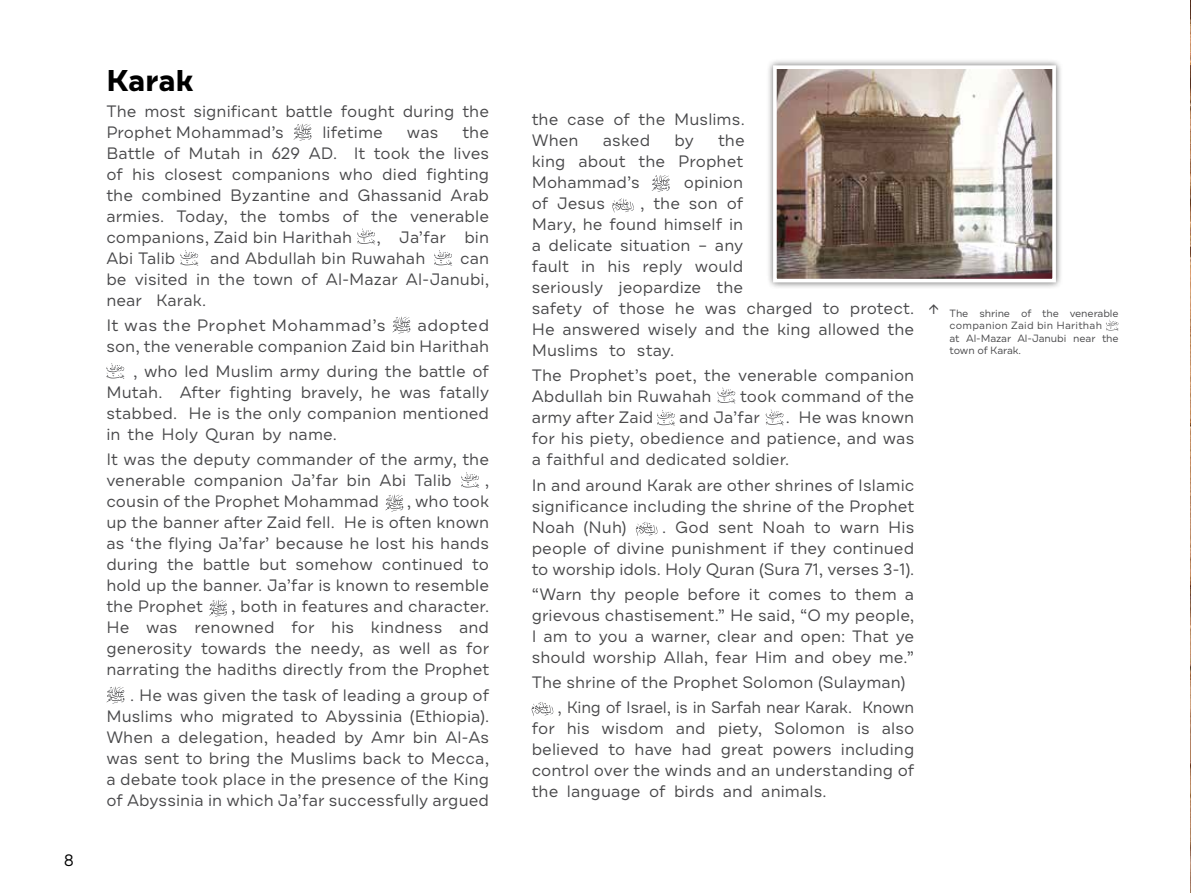
<style>
.page{position:relative;width:1191px;height:893px;background:#fff}
.page>*{position:absolute;margin:0;border:0;box-sizing:border-box;transform-origin:0 0}
.t1{font:700 30px "Draft B";color:#000}
.t2{font:16.5px/21px "Draft B";letter-spacing:.005em;color:#48484a;text-align:justify}
.t3{font:16.5px "Draft B";letter-spacing:.025em;color:#48484a}
.t4{font:16.5px "Draft B";color:#000}
.t5{font:10.5px/12.6px "Draft B";letter-spacing:-.01em;color:#48484a}
</style>
<div class="page">
<img style="left:1190px;top:0;width:1px;height:893px">
<div style="left:766px;top:59px;width:296px;height:231px;background:#000;opacity:.6"></div>
<img style="left:778px;top:70px;width:273px;height:207px">
<div style="left:773px;top:65px;width:283px;height:217px;border:4px solid #fff"></div>
<svg style="left:293px;top:124px;width:18px;height:17px"></svg>
<svg style="left:392px;top:316px;width:18px;height:18px"></svg>
<svg style="left:385px;top:494px;width:18px;height:17px"></svg>
<svg style="left:209px;top:600px;width:18px;height:17px"></svg>
<svg style="left:106px;top:686px;width:18px;height:17px"></svg>
<svg style="left:651px;top:175px;width:18px;height:17px"></svg>
<svg style="left:612px;top:198px;width:22px;height:15px"></svg>
<svg style="left:636px;top:522px;width:21px;height:14px"></svg>
<svg style="left:531px;top:702px;width:22px;height:14px"></svg>
<svg style="left:357px;top:228px;width:18px;height:16px"></svg>
<svg style="left:180px;top:250px;width:18px;height:16px"></svg>
<svg style="left:434px;top:250px;width:18px;height:16px"></svg>
<svg style="left:106px;top:363px;width:19px;height:16px"></svg>
<svg style="left:461px;top:472px;width:18px;height:16px"></svg>
<svg style="left:717px;top:387px;width:18px;height:16px"></svg>
<svg style="left:765px;top:409px;width:19px;height:16px"></svg>
<svg style="left:657px;top:410px;width:18px;height:16px"></svg>
<svg style="left:1106px;top:320px;width:12px;height:11px"></svg>
<p class="t4" style="left:64px;top:850px;width:12px">8</p>
<h1 class="t1" style="left:106px;top:62px;width:89px">Karak</h1>
<p class="t2" style="left:106px;top:100px;width:384px">The most significant battle fought during the<br>Prophet Mohammad’s</p>
<p class="t2" style="left:322px;top:121px;width:62px">lifetime</p>
<p class="t2" style="left:407px;top:121px;width:33px">was</p>
<p class="t2" style="left:106px;top:121px;width:384px;text-indent:356px">the Battle of Mutah in 629 AD. It took the lives of his closest companions who died fighting the combined Byzantine and Ghassanid Arab armies. Today, the tombs of the venerable companions, Zaid bin Harithah</p>
<p class="t2" style="left:376px;top:226px;width:114px">, Ja’far bin</p>
<p class="t2" style="left:106px;top:247px;width:70px">Abi Talib</p>
<p class="t2" style="left:210px;top:247px;width:217px">and Abdullah bin Ruwahah</p>
<p class="t2" style="left:106px;top:247px;width:384px;text-indent:354px">can be visited in the town of Al-Mazar Al-Janubi, near Karak.</p>
<p class="t3" style="left:106px;top:315px;width:281px">It was the Prophet Mohammad’s</p>
<p class="t2" style="left:106px;top:315px;width:384px;text-align:right">adopted<br>son, the venerable companion Zaid bin Harithah</p>
<p class="t2" style="left:106px;top:361px;width:384px;text-indent:27px">, who led Muslim army during the battle of Mutah. After fighting bravely, he was fatally stabbed. He is the only companion mentioned in the Holy Quran by name.</p>
<p class="t2" style="left:106px;top:449px;width:384px">It was the deputy commander of the army, the venerable companion Ja’far bin Abi Talib</p>
<p class="t2" style="left:485px;top:470px;width:6px">,</p>
<p class="t2" style="left:106px;top:491px;width:274px">cousin of the Prophet Mohammad</p>
<p class="t2" style="left:106px;top:491px;width:384px;text-indent:300px">, who took up the banner after Zaid fell. He is often known as ‘the flying Ja’far’ because he lost his hands during the battle but somehow continued to hold up the banner. Ja’far is known to resemble the Prophet</p>
<p class="t2" style="left:106px;top:596px;width:384px;text-indent:125px">, both in features and character.<br>He was renowned for his kindness and generosity towards the needy, as well as for narrating the hadiths directly from the Prophet</p>
<p class="t2" style="left:106px;top:685px;width:384px;text-indent:24px">. He was given the task of leading a group of Muslims who migrated to Abyssinia (Ethiopia).<br>When a delegation, headed by Amr bin Al-As was sent to bring the Muslims back to Mecca, a debate took place in the presence of the King of Abyssinia in which Ja’far successfully argued</p>
<p class="t2" style="left:531px;top:109px;width:215px">the case of the Muslims.<br>When</p>
<p class="t2" style="left:531px;top:130px;width:215px;text-indent:186px">the king about the Prophet Mohammad’s</p>
<p class="t2" style="left:603px;top:130px;width:49px">asked</p>
<p class="t2" style="left:674px;top:130px;width:21px">by</p>
<p class="t2" style="left:684px;top:172px;width:61px">opinion</p>
<p class="t2" style="left:531px;top:193px;width:384px;text-align:left;text-indent:109px">, the son of<br>Mary, he found himself in<br>a delicate situation – any<br>fault in his reply would<br>seriously jeopardize the<br>safety of those he was charged to protect.<br>He answered wisely and the king allowed the<br>Muslims to stay.</p>
<p class="t2" style="left:531px;top:365px;width:384px">The Prophet’s poet, the venerable companion<br>Abdullah bin Ruwahah</p>
<p class="t2" style="left:531px;top:193px;width:75px">of Jesus</p>
<p class="t2" style="left:740px;top:386px;width:176px">took command of the</p>
<p class="t2" style="left:531px;top:407px;width:123px">army after Zaid</p>
<p class="t2" style="left:679px;top:407px;width:82px">and Ja’far</p>
<p class="t2" style="left:531px;top:407px;width:384px;text-indent:254px">. He was known for his piety, obedience and patience, and was a faithful and dedicated soldier.</p>
<p class="t2" style="left:531px;top:474px;width:384px">In and around Karak are other shrines of Islamic significance including the shrine of the Prophet Noah (Nuh)</p>
<p class="t2" style="left:531px;top:516px;width:384px;text-indent:130px">. God sent Noah to warn His people of divine punishment if they continued to worship idols. Holy Quran (Sura 71, verses 3-1).</p>
<p class="t2" style="left:531px;top:584px;width:384px">“Warn thy people before it comes to them a grievous chastisement.” He said, “O my people, I am to you a warner, clear and open: That ye should worship Allah, fear Him and obey me.”</p>
<p class="t2" style="left:557px;top:670px;width:358px;line-height:25.2px;text-indent:-26px">The shrine of the Prophet Solomon (Sulayman)<br>, King of Israel, is in Sarfah near Karak. Known</p>
<p class="t2" style="left:531px;top:718px;width:384px">for his wisdom and piety, Solomon is also believed to have had great powers including control over the winds and an understanding of the language of birds and animals.</p>
<p class="t5" style="left:949px;top:307px;width:171px">The shrine of the venerable companion Zaid bin Harithah<br>at Al-Mazar Al-Janubi near the town of Karak.</p>
</div>
